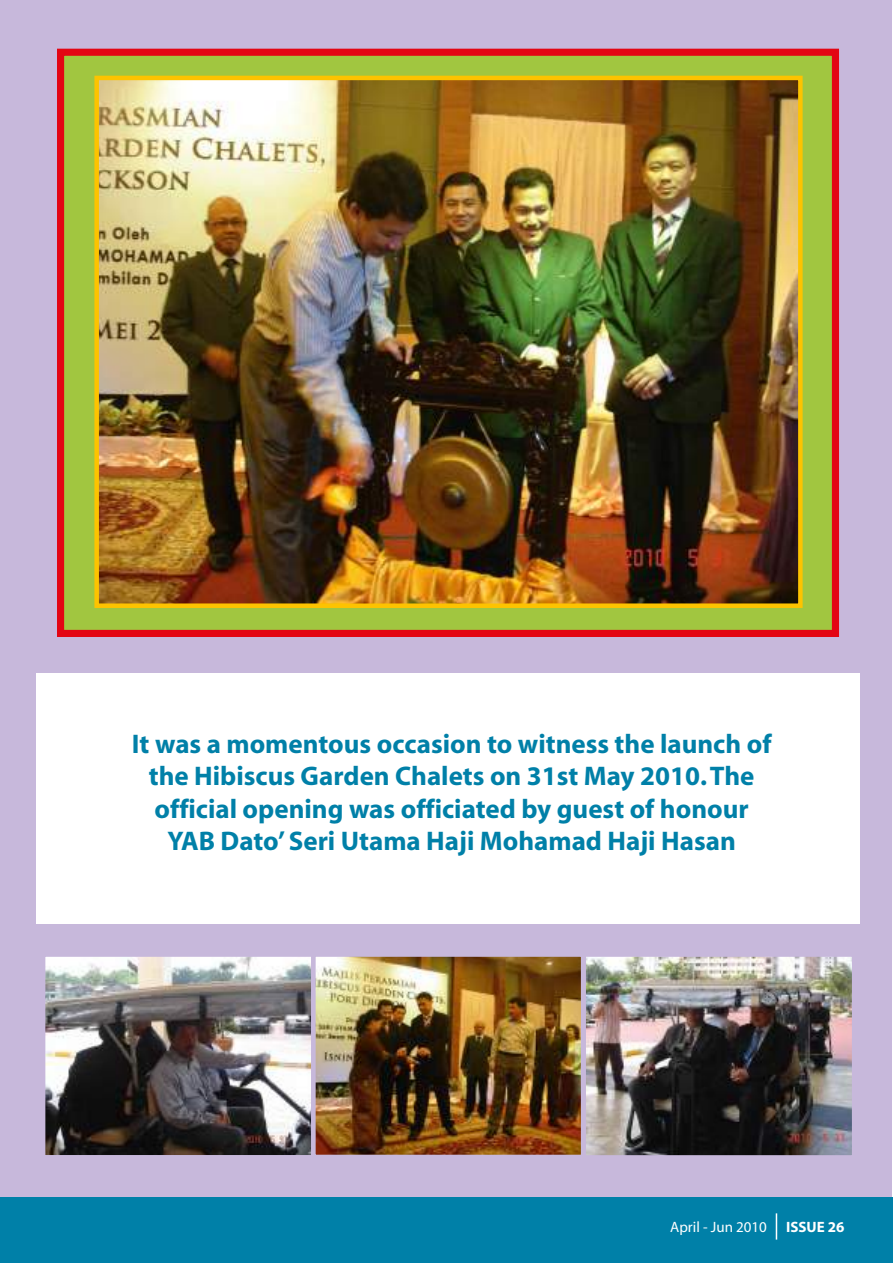
<style>
.page{position:relative;width:893px;height:1263px;background:#fff}
.page>*{position:absolute;margin:0;border:0;box-sizing:border-box;transform-origin:0 0}
.t1{font:700 27px/32.4px "Myriad";color:#0080a8;text-align:center}
.t2{font:15px "Myriad";color:#fff}
.t3{font:700 15px "Myriad";color:#fff}
</style>
<div class="page">
<hr style="left:0;top:0;width:1px;height:1263px;background:#cce3c4">
<div style="left:1px;top:0;width:891px;height:1197px;background:#c7b8db"></div>
<div style="left:0;top:1197px;width:893px;height:66px;background:#0080a8"></div>
<svg style="left:776px;top:1213px;width:1px;height:26px"></svg>
<div style="left:57px;top:49px;width:782px;height:588px;background:#a1c640;border:7px solid #e30513"></div>
<div style="left:36px;top:673px;width:824px;height:251px;background:#fff"></div>
<img style="left:46px;top:957px;width:805px;height:198px">
<div style="left:581px;top:952px;width:275px;height:208px;border:4px solid #c7b8db"></div>
<div style="left:41px;top:952px;width:275px;height:207px;border:4px solid #c7b8db"></div>
<div style="left:311px;top:952px;width:274px;height:207px;border:4px solid #c7b8db"></div>
<img style="left:99px;top:81px;width:699px;height:522px">
<div style="left:94px;top:76px;width:709px;height:532px;border:4px solid #fdc300"></div>
<p class="t1" style="left:132px;top:728px;width:641px">It was a momentous occasion to witness the launch of the Hibiscus Garden Chalets on 31st May 2010. The official opening was officiated by guest of honour YAB Dato’ Seri Utama Haji Mohamad Haji Hasan</p>
<p class="t2" style="left:670px;top:1219px;width:98px">April - Jun 2010</p>
<p class="t3" style="left:786px;top:1219px;width:60px">ISSUE 26</p>
</div>
